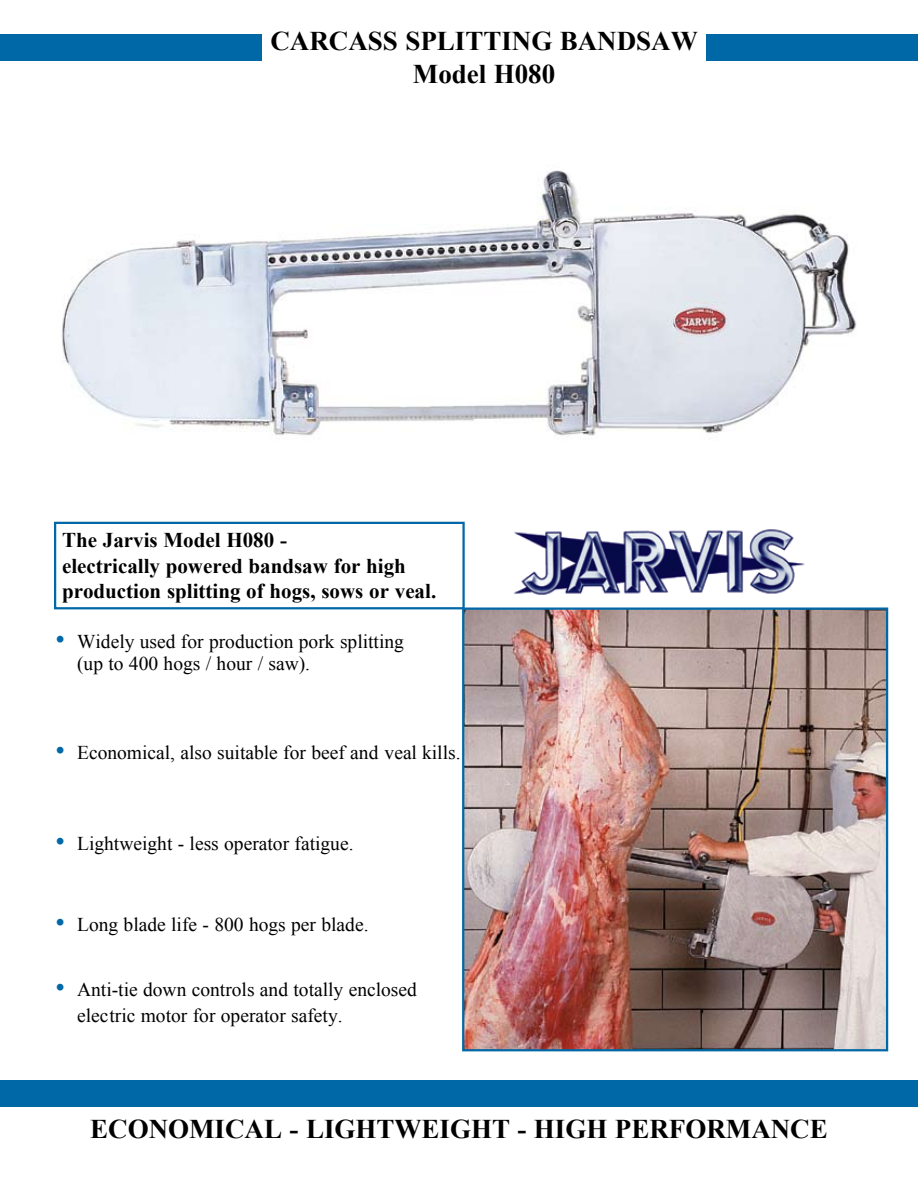
<style>
.page{position:relative;width:918px;height:1188px;background:#fff}
.page>*{position:absolute;margin:0;border:0;box-sizing:border-box;transform-origin:0 0}
.t1{font:700 27px/32.4px "Times New Roman";color:#000;text-align:center}
.t2{font:700 21px/25.2px "Times New Roman";color:#000}
.t3{font:19.5px/22.5px "Times New Roman";color:#000}
.s1{font-size:27px;color:#0068a7}
</style>
<div class="page">
<div style="left:0;top:34px;width:918px;height:27px;background:#0068a7"></div>
<div style="left:0;top:1080px;width:918px;height:27px;background:#0068a7"></div>
<div style="left:54px;top:522px;width:411px;height:87px;border:2px solid #0068a7"></div>
<div style="left:262px;top:31px;width:444px;height:62px;background:#fff"></div>
<img style="left:62px;top:170px;width:795px;height:266px">
<img style="left:465px;top:611px;width:420px;height:437px">
<div style="left:462px;top:608px;width:426px;height:443px;border:2px solid #0068a7"></div>
<img style="left:513px;top:529px;width:292px;height:66px">
<h1 class="t1" style="left:270px;top:25px;width:429px">CARCASS SPLITTING BANDSAW<br>Model H080</h1>
<p class="t2" style="left:62px;top:527px;width:376px">The Jarvis Model H080 -<br>electrically powered bandsaw for high production splitting of hogs, sows or veal.</p>
<p class="t3" style="left:77px;top:630px;width:328px;text-indent:-22px"><span class="s1">•</span> Widely used for production pork splitting (up to 400 hogs / hour / saw).</p>
<p class="t3" style="left:56px;top:741px;width:407px"><span class="s1">•</span> Economical, also suitable for beef and veal kills.</p>
<p class="t3" style="left:56px;top:832px;width:300px"><span class="s1">•</span> Lightweight - less operator fatigue.</p>
<p class="t3" style="left:56px;top:913px;width:315px"><span class="s1">•</span> Long blade life - 800 hogs per blade.</p>
<p class="t3" style="left:77px;top:976px;width:341px;line-height:25.7px;text-indent:-22px"><span class="s1">•</span> Anti-tie down controls and totally enclosed electric motor for operator safety.</p>
<h1 class="t1" style="left:90px;top:1112px;width:739px">ECONOMICAL - LIGHTWEIGHT - HIGH PERFORMANCE</h1>
</div>
